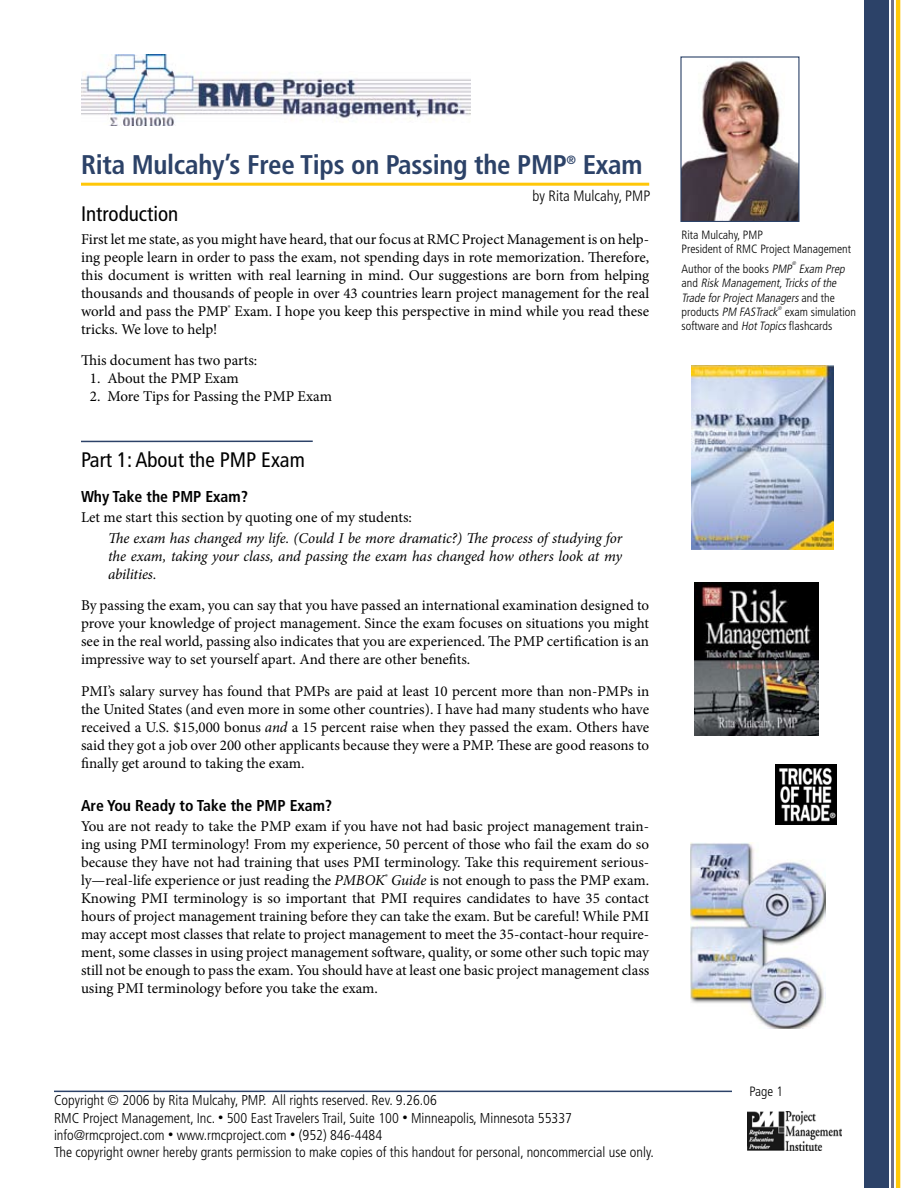
<style>
.page{position:relative;width:918px;height:1188px;background:#fff}
.page>*{position:absolute;margin:0;border:0;box-sizing:border-box;transform-origin:0 0}
.t1{font:700 condensed 27px "Frutiger";letter-spacing:-.01em;color:#2c4268}
.t2{font:condensed 21px "Frutiger";color:#000}
.t3{font:700 condensed 15.75px "Frutiger";color:#000}
.t4{font:15px/18px "Minion Pro";color:#000;text-align:justify}
.t5{font:italic 15px/18px "Minion Pro";letter-spacing:-.01em;color:#000;text-align:justify}
.t6{font:300 condensed 15px "Frutiger";color:#000}
.t7{font:300 condensed 14.25px/17.1px "Frutiger";color:#000}
.t8{font:300 condensed 13.5px "Frutiger";color:#000}
.t9{font:300 condensed 12px/14.4px "Frutiger";color:#000}
.t10{font:italic 300 condensed 12px/14.4px "Frutiger";color:#000}
.t11{font:700 condensed 12px "Frutiger";color:#2c4268}
.t12{font:italic 300 condensed 5.25px "Frutiger";color:#000}
.s1{font-style:italic}
.s2{font-style:normal}
.s3{font-size:10.5px}
</style>
<div class="page">
<img style="left:748px;top:1112px;width:94px;height:38px">
<hr style="left:54px;top:1091px;width:678px;height:1px;background:#2c4268">
<hr style="left:891px;top:0;width:2px;height:1188px;background:#70708b">
<hr style="left:896px;top:0;width:4px;height:1188px;background:#ffc708">
<div style="left:864px;top:0;width:25px;height:1188px;background:#2c4268"></div>
<img style="left:690px;top:842px;width:136px;height:186px">
<img style="left:81px;top:54px;width:389px;height:72px">
<hr style="left:81px;top:183px;width:568px;height:3px;background:#ffc708">
<img style="left:776px;top:764px;width:60px;height:61px">
<img style="left:692px;top:365px;width:141px;height:184px">
<img style="left:694px;top:583px;width:125px;height:152px">
<img style="left:682px;top:60px;width:116px;height:160px">
<div style="left:680px;top:56px;width:120px;height:166px;border:1px solid #2c4268"></div>
<hr style="left:81px;top:441px;width:232px;height:1px;background:#2c4268">
<h1 class="t1" style="left:81px;top:149px;width:487px">Rita Mulcahy’s Free Tips on Passing the PMP</h1>
<p class="t11" style="left:566px;top:153px;width:11px">®</p>
<h1 class="t1" style="left:583px;top:149px;width:61px">Exam</h1>
<p class="t6" style="left:532px;top:187px;width:119px">by Rita Mulcahy, PMP</p>
<h2 class="t2" style="left:81px;top:201px;width:99px">Introduction</h2>
<p class="t4" style="left:81px;top:230px;width:570px">First let me state, as you might have heard, that our focus at RMC Project Management is on help&shy;ing people learn in order to pass the exam, not spending days in rote memorization. Therefore, this document is written with real learning in mind. Our suggestions are born from helping thousands and thousands of people in over 43 countries learn project management for the real world and pass the PMP<sup>®</sup> Exam. I hope you keep this perspective in mind while you read these tricks. We love to help!</p>
<p class="t4" style="left:81px;top:352px;width:178px">This document has two parts:</p>
<p class="t4" style="left:90px;top:370px;width:150px">1. About the PMP Exam</p>
<p class="t4" style="left:90px;top:388px;width:243px">2. More Tips for Passing the PMP Exam</p>
<h2 class="t2" style="left:81px;top:448px;width:225px">Part 1: About the PMP Exam</h2>
<p class="t3" style="left:81px;top:487px;width:169px">Why Take the PMP Exam?</p>
<p class="t4" style="left:81px;top:509px;width:332px">Let me start this section by quoting one of my students:</p>
<p class="t5" style="left:108px;top:529px;width:516px">The exam has changed my life. (Could I be more dramatic?) The process of studying for the exam, taking your class, and passing the exam has changed how others look at my abilities.</p>
<p class="t4" style="left:81px;top:596px;width:570px">By passing the exam, you can say that you have passed an international examination designed to prove your knowledge of project management. Since the exam focuses on situations you might see in the real world, passing also indicates that you are experienced. The PMP certification is an impressive way to set yourself apart. And there are other benefits.</p>
<p class="t4" style="left:81px;top:682px;width:570px">PMI’s salary survey has found that PMPs are paid at least 10 percent more than non-PMPs in the United States (and even more in some other countries). I have had many students who have received a U.S. $15,000 bonus <span class="s1">and</span> a 15 percent raise when they passed the exam. Others have said they got a job over 200 other applicants because they were a PMP. These are good reasons to finally get around to taking the exam.</p>
<p class="t3" style="left:81px;top:796px;width:253px">Are You Ready to Take the PMP Exam?</p>
<p class="t4" style="left:81px;top:817px;width:570px">You are not ready to take the PMP exam if you have not had basic project management train&shy;ing using PMI terminology! From my experience, 50 percent of those who fail the exam do so because they have not had training that uses PMI terminology. Take this requirement serious&shy;ly—real-life experience or just reading the <span class="s1">PMBOK</span><sup>®</sup> <span class="s1">Guide</span> is not enough to pass the PMP exam.<br>Knowing PMI terminology is so important that PMI requires candidates to have 35 contact hours of project management training before they can take the exam. But be careful! While PMI may accept most classes that relate to project management to meet the 35-contact-hour require&shy;ment, some classes in using project management software, quality, or some other such topic may still not be enough to pass the exam. You should have at least one basic project management class using PMI terminology before you take the exam.</p>
<p class="t9" style="left:682px;top:227px;width:171px">Rita Mulcahy, PMP<br>President of RMC Project Management</p>
<p class="t9" style="left:682px;top:262px;width:167px">Author of the books <span class="s1">PMP Exam Prep</span></p>
<p class="t12" style="left:792px;top:260px;width:7px">®</p>
<p class="t10" style="left:682px;top:276px;width:176px"><span class="s2">a n d</span> Risk Management,Tricksofthe<br>Trade forProjectManagers<span class="s2">a n d t h e<br>p r o d u ct s</span> PM FASTrack <span class="s2">exam simulation</span></p>
<p class="t12" style="left:778px;top:305px;width:7px">®</p>
<p class="t9" style="left:682px;top:319px;width:152px">software and <span class="s1">HotTopics</span>flashcards</p>
<p class="t7" style="left:54px;top:1092px;width:602px">Copyright © 2006 by Rita Mulcahy, PMP. All rights reserved. Rev. 9.26.06<br>RMC Project Management, Inc. <span class="s3">•</span> 500 East Travelers Trail, Suite 1 00 <span class="s3">•</span> Minneapolis, Minnesota 55337 info@rmcproject.com <span class="s3">•</span> www.rmcproject.com <span class="s3">•</span> (952) 846-4484<br>The copyright owner hereby grants permission to make copies of this handout for personal, noncommercial use only.</p>
<p class="t8" style="left:750px;top:1083px;width:25px">Page</p>
</div>
